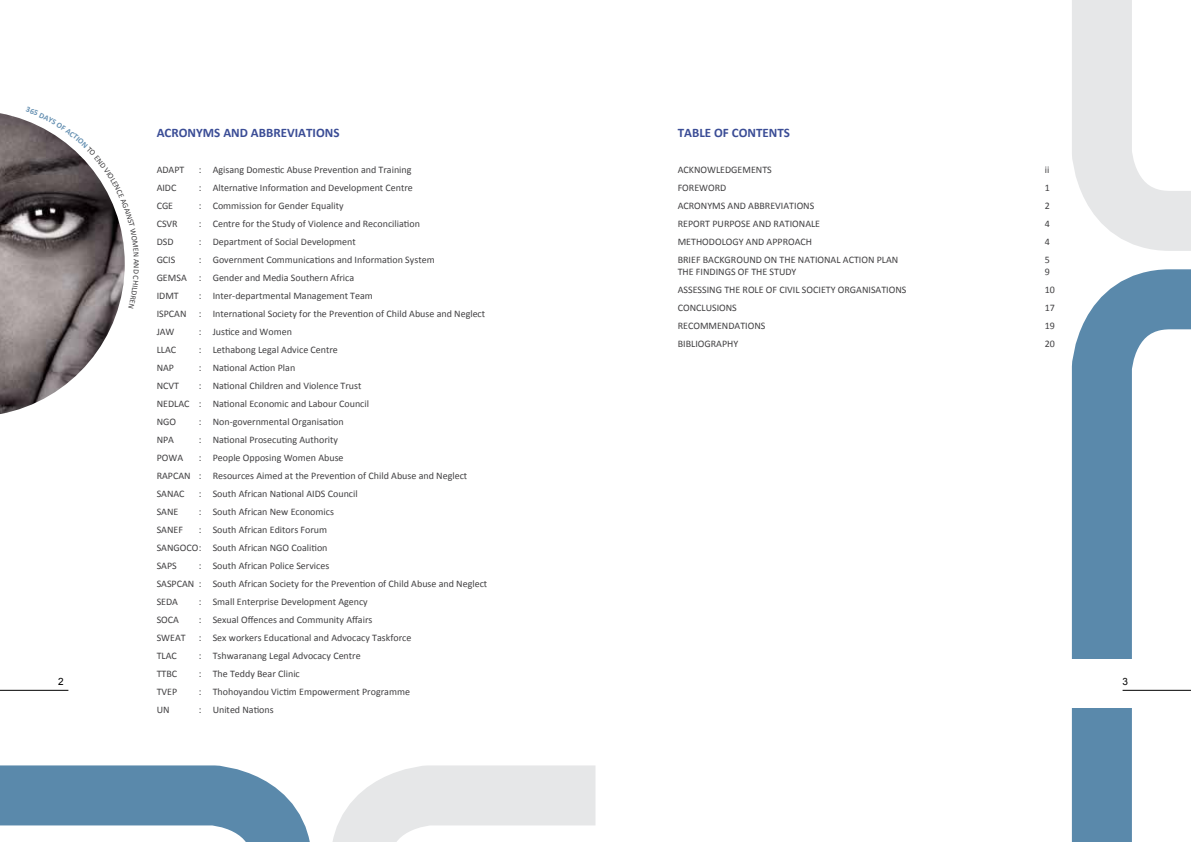
<style>
.page{position:relative;width:1191px;height:842px;background:#fff}
.page>*{position:absolute;margin:0;border:0;box-sizing:border-box;transform-origin:0 0}
.t1{font:700 13px "Calibri";color:#3b4d96}
.t2{font:10px/18px "Calibri";color:#414042}
.t3{font:10px "Arial";color:#000}
.t4{font:8px "Calibri";color:#414042}
</style>
<div class="page">
<svg style="left:1071px;top:281px;width:120px;height:561px"></svg>
<svg style="left:1072px;top:0;width:119px;height:281px"></svg>
<svg style="left:0;top:765px;width:596px;height:77px"></svg>
<div style="left:1071px;top:660px;width:120px;height:48px;background:#fff"></div>
<hr style="left:0;top:690px;width:68px;height:1px;background:#000">
<hr style="left:1122px;top:690px;width:69px;height:1px;background:#000">
<img style="left:0;top:113px;width:125px;height:301px">
<svg style="left:26px;top:113px;width:99px;height:150px"></svg>
<p class="t4" style="left:142px;top:263px;width:7px;rotate:90deg">N</p>
<h1 class="t1" style="left:157px;top:125px;width:184px">ACRONYMS AND ABBREVIATIONS</h1>
<p class="t2" style="left:157px;top:161px;width:29px">ADAPT</p>
<p class="t2" style="left:199px;top:161px;width:214px">: Agisang Domestic Abuse Prevention and Training</p>
<p class="t2" style="left:157px;top:179px;width:21px">AIDC</p>
<p class="t2" style="left:199px;top:179px;width:216px">: Alternative Information and Development Centre</p>
<p class="t2" style="left:157px;top:197px;width:18px">CGE</p>
<p class="t2" style="left:199px;top:197px;width:146px">: Commission for Gender Equality</p>
<p class="t2" style="left:157px;top:215px;width:23px">CSVR</p>
<p class="t2" style="left:199px;top:215px;width:223px">: Centre for the Study of Violence and Reconciliation</p>
<p class="t2" style="left:157px;top:233px;width:18px">DSD</p>
<p class="t2" style="left:199px;top:233px;width:159px">: Department of Social Development</p>
<p class="t2" style="left:157px;top:251px;width:20px">GCIS</p>
<p class="t2" style="left:157px;top:251px;width:279px;text-indent:42px">: Government Communications and Information System<br>GEMSA : Gender and Media Southern Africa<br>IDMT</p>
<p class="t2" style="left:157px;top:287px;width:330px;text-indent:42px">: Inter-departmental Management Team<br>ISPCAN : International Society for the Prevention of Child Abuse and Neglect<br>JAW</p>
<p class="t2" style="left:199px;top:323px;width:95px">: Justice and Women</p>
<p class="t2" style="left:157px;top:341px;width:21px">LLAC</p>
<p class="t2" style="left:199px;top:341px;width:141px">: Lethabong Legal Advice Centre</p>
<p class="t2" style="left:157px;top:359px;width:19px">NAP</p>
<p class="t2" style="left:199px;top:359px;width:98px">: National Action Plan</p>
<p class="t2" style="left:157px;top:377px;width:24px">NCVT</p>
<p class="t2" style="left:157px;top:377px;width:214px;text-indent:42px">: National Children and Violence Trust<br>NEDLAC : National Economic and Labour Council<br>NGO</p>
<p class="t2" style="left:199px;top:413px;width:147px">: Non-governmental Organisation</p>
<p class="t2" style="left:157px;top:431px;width:19px">NPA</p>
<p class="t2" style="left:199px;top:431px;width:141px">: National Prosecuting Authority</p>
<p class="t2" style="left:157px;top:449px;width:28px">POWA</p>
<p class="t2" style="left:157px;top:449px;width:312px;text-indent:42px">: People Opposing Women Abuse<br>RAPCAN : Resources Aimed at the Prevention of Child Abuse and Neglect<br>SANAC</p>
<p class="t2" style="left:199px;top:485px;width:161px">: South African National AIDS Council</p>
<p class="t2" style="left:157px;top:503px;width:23px">SANE</p>
<p class="t2" style="left:199px;top:503px;width:137px">: South African New Economics</p>
<p class="t2" style="left:157px;top:521px;width:28px">SANEF</p>
<p class="t2" style="left:157px;top:521px;width:172px;text-align:justify;text-indent:42px">: South African Editors Forum SANGOCO : South African NGO Coalition SAPS</p>
<p class="t2" style="left:157px;top:557px;width:332px;text-indent:42px">: South African Police Services<br>SASPCAN : South African Society for the Prevention of Child Abuse and Neglect<br>SEDA</p>
<p class="t2" style="left:199px;top:593px;width:171px">: Small Enterprise Development Agency</p>
<h1 class="t1" style="left:677px;top:125px;width:114px">TABLE OF CONTENTS</h1>
<p class="t2" style="left:677px;top:161px;width:96px">ACKNOWLEDGEMENTS</p>
<p class="t2" style="left:1044px;top:161px;width:6px">ii</p>
<p class="t2" style="left:677px;top:179px;width:50px">FOREWORD</p>
<p class="t2" style="left:1044px;top:179px;width:7px">1</p>
<p class="t2" style="left:677px;top:197px;width:138px">ACRONYMS AND ABBREVIATIONS</p>
<p class="t2" style="left:1044px;top:197px;width:7px">2</p>
<p class="t2" style="left:677px;top:215px;width:144px">REPORT PURPOSE AND RATIONALE</p>
<p class="t2" style="left:1044px;top:215px;width:7px">4</p>
<p class="t2" style="left:677px;top:233px;width:136px">METHODOLOGY AND APPROACH</p>
<p class="t2" style="left:1044px;top:233px;width:7px">4</p>
<p class="t2" style="left:677px;top:251px;width:222px">BRIEF BACKGROUND ON THE NATIONAL ACTION PLAN</p>
<p class="t2" style="left:1044px;top:251px;width:7px">5</p>
<p class="t2" style="left:677px;top:263px;width:120px">THE FINDINGS OF THE STUDY</p>
<p class="t2" style="left:1044px;top:263px;width:7px">9</p>
<p class="t2" style="left:677px;top:281px;width:230px">ASSESSING THE ROLE OF CIVIL SOCIETY ORGANISATIONS</p>
<p class="t2" style="left:1044px;top:281px;width:12px">10</p>
<p class="t2" style="left:677px;top:299px;width:61px">CONCLUSIONS</p>
<p class="t2" style="left:1044px;top:299px;width:12px">17</p>
<p class="t2" style="left:677px;top:317px;width:89px">RECOMMENDATIONS</p>
<p class="t2" style="left:1044px;top:317px;width:12px">19</p>
<p class="t2" style="left:677px;top:335px;width:62px">BIBLIOGRAPHY</p>
<p class="t2" style="left:1044px;top:335px;width:12px">20</p>
<p class="t2" style="left:157px;top:611px;width:24px">SOCA</p>
<p class="t2" style="left:199px;top:611px;width:175px">: Sexual Offences and Community Affairs</p>
<p class="t2" style="left:157px;top:629px;width:31px">SWEAT</p>
<p class="t2" style="left:199px;top:629px;width:214px">: Sex workers Educational and Advocacy Taskforce</p>
<p class="t2" style="left:157px;top:647px;width:22px">TLAC</p>
<p class="t2" style="left:199px;top:647px;width:163px">: Tshwaranang Legal Advocacy Centre</p>
<p class="t2" style="left:157px;top:665px;width:22px">TTBC</p>
<p class="t2" style="left:199px;top:665px;width:103px">: The Teddy Bear Clinic</p>
<p class="t2" style="left:157px;top:683px;width:22px">TVEP</p>
<p class="t2" style="left:199px;top:683px;width:213px">: Thohoyandou Victim Empowerment Programme</p>
<p class="t2" style="left:157px;top:701px;width:14px">UN</p>
<p class="t2" style="left:199px;top:701px;width:77px">: United Nations</p>
<p class="t3" style="left:58px;top:676px;width:7px">2</p>
<p class="t3" style="left:1122px;top:676px;width:7px">3</p>
</div>
